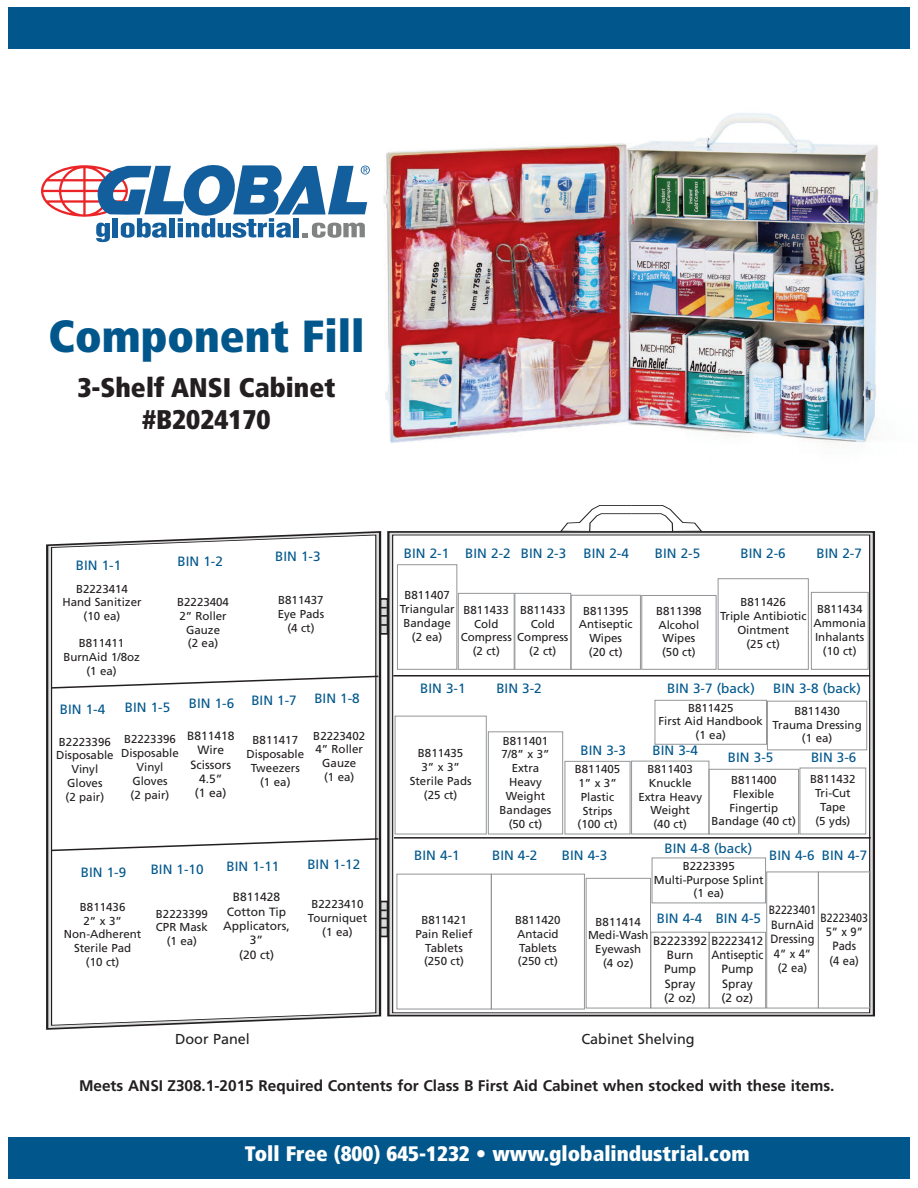
<style>
.page{position:relative;width:918px;height:1188px;background:#fff}
.page>*{position:absolute;margin:0;border:0;box-sizing:border-box;transform-origin:0 0}
.t1{font:900 condensed 45px "Frutiger";color:#01578c}
.t2{font:900 condensed 27px/32.4px "Frutiger";color:#231f20;text-align:center}
.t3{font:900 condensed 21px "Frutiger";color:#fff}
.t4{font:700 15.3px "Frutiger";color:#231f20}
.t5{font:14.4px "Frutiger";color:#231f20}
.t6{font:13.5px "Frutiger";color:#01578c}
.t7{font:12px/14.4px "Frutiger";color:#231f20;text-align:center}
.t8{font:12px/14.4px "Frutiger";color:#231f20;text-align:center;scale:.88 1}
.t9{font:12px/14.4px "Frutiger";color:#231f20;text-align:center;scale:.93 1}
.t10{font:11.55px/13.8px "Frutiger";color:#231f20;text-align:center}
</style>
<div class="page">
<img style="left:383px;top:113px;width:495px;height:330px">
<svg style="left:380px;top:599px;width:8px;height:35px"></svg>
<div style="left:379px;top:598px;width:10px;height:37px;border:2px solid #231f20"></div>
<svg style="left:382px;top:904px;width:4px;height:30px"></svg>
<div style="left:379px;top:901px;width:10px;height:36px;border:2px solid #231f20"></div>
<svg style="left:46px;top:531px;width:336px;height:499px"></svg>
<svg style="left:50px;top:534px;width:327px;height:492px"></svg>
<div style="left:387px;top:531px;width:488px;height:486px;border:2px solid #231f20"></div>
<svg style="left:559px;top:505px;width:144px;height:27px"></svg>
<div style="left:655px;top:700px;width:112px;height:45px;border:1px solid #939598"></div>
<hr style="left:393px;top:675px;width:477px;height:1px;background:#231f20">
<hr style="left:394px;top:837px;width:477px;height:2px;background:#231f20">
<svg style="left:50px;top:675px;width:330px;height:14px"></svg>
<svg style="left:50px;top:837px;width:330px;height:15px"></svg>
<div style="left:641px;top:595px;width:75px;height:75px;border:1px solid #939598"></div>
<div style="left:571px;top:595px;width:70px;height:75px;border:1px solid #939598"></div>
<div style="left:565px;top:761px;width:65px;height:73px;border:1px solid #939598"></div>
<div style="left:709px;top:769px;width:90px;height:65px;border:1px solid #939598"></div>
<div style="left:458px;top:593px;width:57px;height:77px;border:1px solid #939598"></div>
<div style="left:811px;top:592px;width:58px;height:78px;border:1px solid #939598"></div>
<div style="left:718px;top:578px;width:91px;height:92px;border:1px solid #939598"></div>
<div style="left:488px;top:731px;width:75px;height:103px;border:1px solid #939598"></div>
<div style="left:631px;top:761px;width:78px;height:73px;border:1px solid #939598"></div>
<div style="left:395px;top:716px;width:92px;height:118px;border:1px solid #939598"></div>
<div style="left:800px;top:768px;width:66px;height:66px;border:1px solid #939598"></div>
<div style="left:397px;top:564px;width:60px;height:106px;border:1px solid #939598"></div>
<div style="left:491px;top:874px;width:94px;height:135px;border:1px solid #939598"></div>
<div style="left:397px;top:874px;width:95px;height:135px;border:1px solid #939598"></div>
<div style="left:586px;top:878px;width:65px;height:130px;border:1px solid #939598"></div>
<div style="left:651px;top:932px;width:59px;height:76px;border:1px solid #939598"></div>
<div style="left:709px;top:932px;width:57px;height:76px;border:1px solid #939598"></div>
<div style="left:767px;top:701px;width:100px;height:49px;border:1px solid #939598"></div>
<div style="left:766px;top:872px;width:53px;height:136px;border:1px solid #939598"></div>
<div style="left:818px;top:872px;width:52px;height:136px;border:1px solid #939598"></div>
<div style="left:652px;top:858px;width:114px;height:45px;border:1px solid #939598"></div>
<div style="left:514px;top:593px;width:57px;height:77px;border:1px solid #939598"></div>
<svg style="left:41px;top:165px;width:329px;height:77px"></svg>
<div style="left:8px;top:7px;width:902px;height:41px;background:#01578c"></div>
<div style="left:8px;top:1137px;width:902px;height:42px;background:#01578c"></div>
<h1 class="t1" style="left:48px;top:319px;width:317px">Component Fill</h1>
<h2 class="t2" style="left:77px;top:374px;width:259px">3-Shelf ANSI Cabinet #B2024170</h2>
<p class="t6" style="left:76px;top:560px;width:47px">BIN 1-1</p>
<p class="t6" style="left:177px;top:556px;width:47px">BIN 1-2</p>
<p class="t6" style="left:275px;top:551px;width:47px">BIN 1-3</p>
<p class="t6" style="left:404px;top:548px;width:164px">BIN 2-1 BIN 2-2 BIN 2-3</p>
<p class="t6" style="left:584px;top:548px;width:47px">BIN 2-4</p>
<p class="t6" style="left:655px;top:548px;width:47px">BIN 2-5</p>
<p class="t6" style="left:740px;top:548px;width:47px">BIN 2-6</p>
<p class="t6" style="left:817px;top:548px;width:47px">BIN 2-7</p>
<p class="t10" style="left:62px;top:583px;width:81px">B2223414<br>Hand Sanitizer (10 ea)</p>
<p class="t10" style="left:63px;top:637px;width:78px">B811411<br>BurnAid 1/8oz (1 ea)</p>
<p class="t10" style="left:177px;top:596px;width:53px">B2223404<br>2” Roller<br>Gauze<br>(2 ea)</p>
<p class="t10" style="left:400px;top:589px;width:56px">B811407<br>Triangular<br>Bandage (2 ea)</p>
<p class="t10" style="left:278px;top:594px;width:48px">B811437<br>Eye Pads (4 ct)</p>
<p class="t10" style="left:720px;top:596px;width:88px">B811426<br>Triple Antibiotic<br>Ointment<br>(25 ct)</p>
<p class="t10" style="left:461px;top:604px;width:53px">B811433<br>Cold<br>Compress (2 ct)</p>
<p class="t10" style="left:814px;top:603px;width:54px">B811434<br>Ammonia<br>Inhalants (10 ct)</p>
<p class="t10" style="left:517px;top:604px;width:53px">B811433<br>Cold<br>Compress (2 ct)</p>
<p class="t10" style="left:579px;top:605px;width:55px">B811395<br>Antiseptic<br>Wipes<br>(20 ct)</p>
<p class="t10" style="left:656px;top:605px;width:47px">B811398<br>Alcohol<br>Wipes (50 ct)</p>
<p class="t6" style="left:60px;top:704px;width:47px">BIN 1-4</p>
<p class="t6" style="left:125px;top:702px;width:47px">BIN 1-5</p>
<p class="t6" style="left:189px;top:698px;width:47px">BIN 1-6</p>
<p class="t6" style="left:251px;top:695px;width:47px">BIN 1-7</p>
<p class="t6" style="left:314px;top:693px;width:47px">BIN 1-8</p>
<p class="t10" style="left:56px;top:736px;width:59px">B2223396<br>Disposable<br>Vinyl<br>Gloves<br>(2 pair)</p>
<p class="t7" style="left:187px;top:729px;width:49px">B811418<br>Wire<br>Scissors<br>4.5”<br>(1 ea)</p>
<p class="t10" style="left:121px;top:733px;width:59px">B2223396<br>Disposable<br>Vinyl<br>Gloves<br>(2 pair)</p>
<p class="t10" style="left:313px;top:730px;width:53px">B2223402<br>4” Roller<br>Gauze<br>(1 ea)</p>
<p class="t10" style="left:247px;top:734px;width:59px">B811417<br>Disposable<br>Tweezers (1 ea)</p>
<p class="t6" style="left:81px;top:867px;width:47px">BIN 1-9</p>
<p class="t6" style="left:151px;top:864px;width:54px">BIN 1-10</p>
<p class="t6" style="left:227px;top:861px;width:54px">BIN 1-11</p>
<p class="t6" style="left:307px;top:859px;width:54px">BIN 1-12</p>
<p class="t10" style="left:64px;top:901px;width:79px">B811436<br>2” x 3”<br>Non-Adherent<br>Sterile Pad<br>(10 ct)</p>
<p class="t7" style="left:223px;top:891px;width:68px">B811428<br>Cotton Tip<br>Applicators,<br>3”<br>(20 ct)</p>
<p class="t10" style="left:156px;top:908px;width:53px">B2223399<br>CPR Mask (1 ea)</p>
<p class="t10" style="left:308px;top:898px;width:61px">B2223410<br>Tourniquet (1 ea)</p>
<p class="t6" style="left:420px;top:683px;width:47px">BIN 3-1</p>
<p class="t6" style="left:496px;top:683px;width:47px">BIN 3-2</p>
<p class="t10" style="left:410px;top:747px;width:63px">B811435<br>3” x 3”<br>Sterile Pads (25 ct)</p>
<p class="t10" style="left:500px;top:735px;width:53px">B811401<br>7/8” x 3”<br>Extra<br>Heavy<br>Weight<br>Bandages (50 ct)</p>
<p class="t6" style="left:667px;top:683px;width:89px">BIN 3-7 (back)</p>
<p class="t6" style="left:773px;top:683px;width:89px">BIN 3-8 (back)</p>
<p class="t10" style="left:659px;top:702px;width:106px">B811425<br>First Aid Handbook (1 ea)</p>
<p class="t10" style="left:773px;top:705px;width:91px">B811430<br>Trauma Dressing (1 ea)</p>
<p class="t6" style="left:580px;top:745px;width:47px">BIN 3-3</p>
<p class="t6" style="left:652px;top:745px;width:47px">BIN 3-4</p>
<p class="t6" style="left:728px;top:752px;width:47px">BIN 3-5</p>
<p class="t6" style="left:811px;top:752px;width:47px">BIN 3-6</p>
<p class="t10" style="left:638px;top:763px;width:65px">B811403<br>Knuckle<br>Extra Heavy<br>Weight<br>(40 ct)</p>
<p class="t10" style="left:575px;top:763px;width:47px">B811405<br>1” x 3”<br>Plastic<br>Strips (100 ct)</p>
<p class="t10" style="left:712px;top:774px;width:86px">B811400<br>Flexible<br>Fingertip<br>Bandage (40 ct)</p>
<p class="t10" style="left:810px;top:773px;width:47px">B811432<br>Tri-Cut<br>Tape<br>(5 yds)</p>
<p class="t6" style="left:414px;top:850px;width:47px">BIN 4-1</p>
<p class="t6" style="left:492px;top:850px;width:47px">BIN 4-2</p>
<p class="t6" style="left:562px;top:850px;width:47px">BIN 4-3</p>
<p class="t6" style="left:665px;top:843px;width:89px">BIN 4-8 (back)</p>
<p class="t6" style="left:769px;top:850px;width:47px">BIN 4-6</p>
<p class="t10" style="left:654px;top:860px;width:111px">B2223395<br>Multi-Purpose Splint (1 ea)</p>
<p class="t6" style="left:822px;top:850px;width:47px">BIN 4-7</p>
<p class="t8" style="left:769px;top:904px;width:56px">B2223401<br>BurnAid<br>Dressing<br>4” x 4” (2 ea)</p>
<p class="t8" style="left:820px;top:911px;width:56px">B2223403<br>5” x 9”<br>Pads<br>(4 ea)</p>
<p class="t6" style="left:657px;top:913px;width:106px">BIN 4-4 BIN 4-5</p>
<p class="t10" style="left:515px;top:914px;width:47px;text-align:left">B811420<br>Antacid<br>Tablets (250 ct)</p>
<p class="t10" style="left:415px;top:914px;width:59px">B811421<br>Pain Relief<br>Tablets (250 ct)</p>
<p class="t10" style="left:588px;top:916px;width:62px">B811414<br>Medi-Wash<br>Eyewash<br>(4 oz)</p>
<p class="t7" style="left:664px;top:934px;width:101px;text-align:left;text-indent:-11px">B2223392 B2223412<br>Burn<br>Pump<br>Spray<br>(2 oz)</p>
<p class="t9" style="left:711px;top:949px;width:58px">Antiseptic<br>Pump<br>Spray<br>(2 oz)</p>
<p class="t5" style="left:175px;top:1033px;width:76px">Door Panel</p>
<p class="t5" style="left:581px;top:1033px;width:115px">Cabinet Shelving</p>
<h3 class="t4" style="left:79px;top:1079px;width:757px">Meets ANSI Z308.1-2015 Required Contents for Class B First Aid Cabinet when stocked with these items.</h3>
<h3 class="t3" style="left:245px;top:1145px;width:506px">Toll Free (800) 645-1232 • www.globalindustrial.com</h3>
</div>
